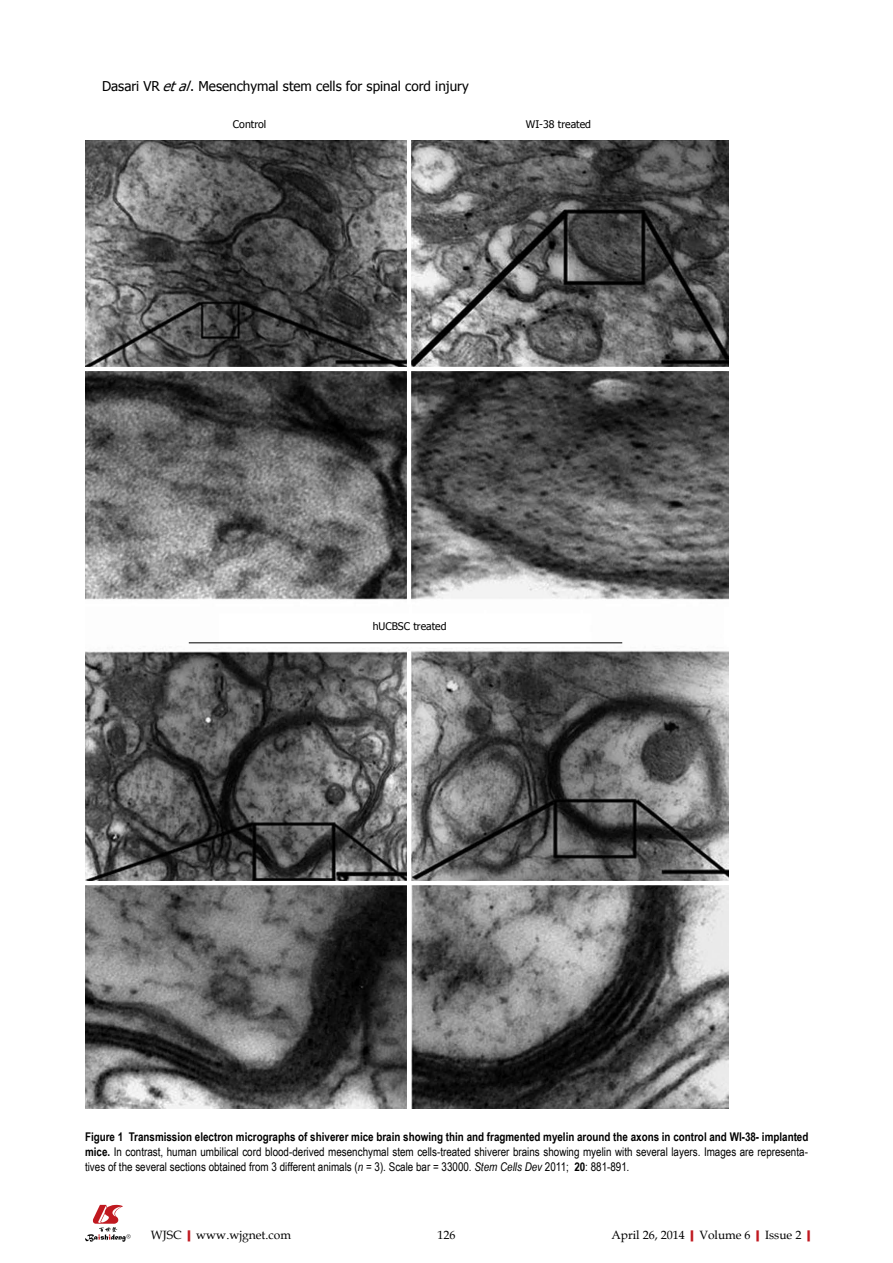
<style>
.page{position:relative;width:893px;height:1263px;background:#fff}
.page>*{position:absolute;margin:0;border:0;box-sizing:border-box;transform-origin:0 0}
.t1{font:13.5px "Tahoma";color:#000}
.t2{font:12px/15px "Arial Narrow";color:#000;text-align:justify}
.t3{font:12px "Book Antiqua";color:#000}
.t4{font:10.5px "Tahoma";color:#000}
.s1{font-style:italic}
.s2{font-weight:700}
.s3{font-weight:700;color:#c01920}
</style>
<div class="page">
<svg style="left:85px;top:1205px;width:46px;height:37px"></svg>
<img style="left:85px;top:140px;width:643px;height:969px">
<hr style="left:407px;top:137px;width:4px;height:467px;background:#fff">
<hr style="left:79px;top:367px;width:652px;height:4px;background:#fff">
<hr style="left:407px;top:651px;width:4px;height:468px;background:#fff">
<hr style="left:79px;top:881px;width:652px;height:4px;background:#fff">
<hr style="left:189px;top:643px;width:433px;height:1px;background:#000">
<p class="t1" style="left:102px;top:77px;width:368px">Dasari VR <span class="s1">etal</span>. Mesenchymal stem cells for spinal cord injury</p>
<p class="t4" style="left:233px;top:117px;width:35px">Control</p>
<p class="t4" style="left:526px;top:117px;width:67px">WI-38 treated</p>
<p class="t4" style="left:373px;top:619px;width:75px">hUCBSC treated</p>
<p class="t2" style="left:85px;top:1129px;width:725px"><span class="s2">Figure 1 Transmission electron micrographs of shiverer mice brain showing thin and fragmented myelin around the axons in control and WI-38- implanted mice.</span> In contrast, human umbilical cord blood-derived mesenchymal stem cells-treated shiverer brains showing myelin with several layers. Images are representa&shy;tives of the several sections obtained from 3 different animals (<span class="s1">n</span> = 3). Scale bar = 33000. <span class="s1">Stem Cells Dev</span> 2011; <span class="s2">20</span>: 881-891<span class="s1">.</span></p>
<p class="t3" style="left:151px;top:1226px;width:141px">WJSC<span class="s3">|</span>www.wjgnet.com</p>
<p class="t3" style="left:437px;top:1226px;width:19px">126</p>
<p class="t3" style="left:611px;top:1226px;width:206px">April 26, 2014<span class="s3">|</span>Volume 6<span class="s3">|</span>Issue 2<span class="s3">|</span></p>
</div>
